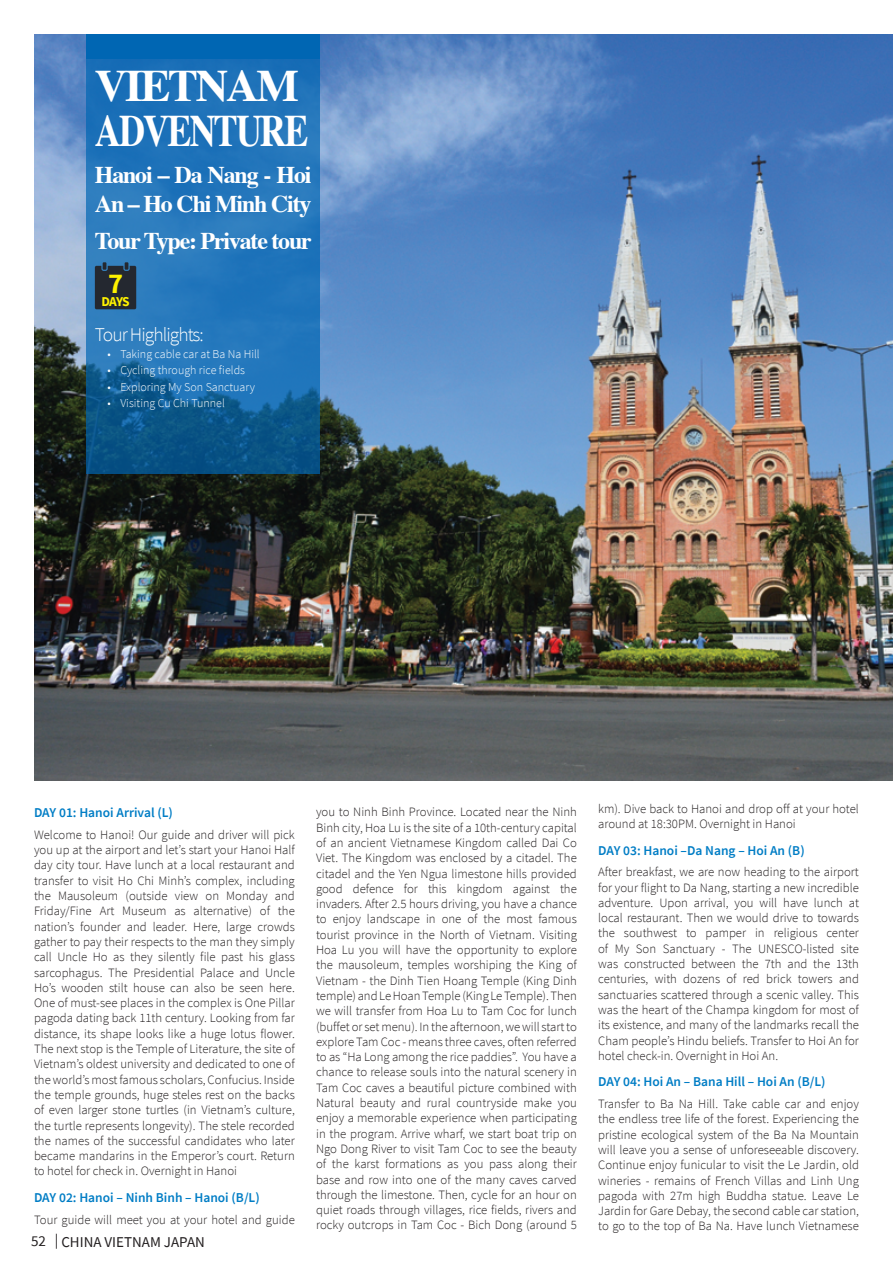
<style>
.page{position:relative;width:893px;height:1263px;background:#fff}
.page>*{position:absolute;margin:0;border:0;box-sizing:border-box;transform-origin:0 0}
.t1{font:700 45px/45px "Times";letter-spacing:-.05em;color:#fff}
.t2{font:700 28.5px "Source Sans Pro";color:#fff200}
.t3{font:700 24px/28.8px "Times";letter-spacing:-.05em;color:#fff}
.t4{font:300 19.5px "Source Sans Pro";letter-spacing:-.05em;color:#fff}
.t5{font:15px "Source Sans Pro";color:#231f20}
.t6{font:600 13.5px "Source Sans Pro";color:#007dc5}
.t7{font:700 13.5px "Source Sans Pro";color:#fff200}
.t8{font:300 12.75px/15.3px "Source Sans Pro";color:#231f20;text-align:justify}
.t9{font:300 12px "Source Sans Pro";color:#fff}
</style>
<div class="page">
<img style="left:34px;top:34px;width:859px;height:746px">
<svg style="left:86px;top:58px;width:234px;height:416px;fill:#1f74ba"></svg>
<svg style="left:95px;top:262px;width:41px;height:47px"></svg>
<div style="left:86px;top:34px;width:234px;height:24px;background:#0066b3"></div>
<h1 class="t1" style="left:95px;top:58px;width:215px">VIETNAM<br>ADVENTURE</h1>
<h3 class="t3" style="left:95px;top:158px;width:218px">Hanoi – Da Nang - Hoi<br>An – Ho Chi Minh City</h3>
<h3 class="t3" style="left:95px;top:224px;width:219px">Tour Type: Private tour</h3>
<h2 class="t2" style="left:108px;top:264px;width:17px">7</h2>
<p class="t7" style="left:101px;top:292px;width:30px">DAYS</p>
<h3 class="t4" style="left:95px;top:323px;width:110px">Tour Highlights:</h3>
<p class="t9" style="left:108px;top:346px;width:154px">• Taking cable car at Ba Na Hill</p>
<p class="t9" style="left:108px;top:363px;width:139px">• Cycling through rice fields</p>
<p class="t9" style="left:108px;top:379px;width:149px">• Exploring My Son Sanctuary</p>
<p class="t9" style="left:108px;top:396px;width:119px">• Visiting Cu Chi Tunnel</p>
<p class="t6" style="left:34px;top:804px;width:140px">DAY 01: Hanoi Arrival (L)</p>
<p class="t8" style="left:34px;top:827px;width:262px">Welcome to Hanoi! Our guide and driver will pick you up at the airport and let’s start your Hanoi Half day city tour. Have lunch at a local restaurant and transfer to visit Ho Chi Minh’s complex, including the Mausoleum (outside view on Monday and Friday/Fine Art Museum as alternative) of the nation’s founder and leader. Here, large crowds gather to pay their respects to the man they simply call Uncle Ho as they silently file past his glass sarcophagus. The Presidential Palace and Uncle Ho’s wooden stilt house can also be seen here.<br>One of must-see places in the complex is One Pillar pagoda dating back 11th century. Looking from far distance, its shape looks like a huge lotus flower.<br>The next stop is the Temple of Literature, the site of Vietnam’s oldest university and dedicated to one of the world’s most famous scholars, Confucius. Inside the temple grounds, huge steles rest on the backs of even larger stone turtles (in Vietnam’s culture, the turtle represents longevity). The stele recorded the names of the successful candidates who later became mandarins in the Emperor’s court. Return to hotel for check in. Overnight in Hanoi</p>
<p class="t6" style="left:34px;top:1188px;width:227px">DAY 02: Hanoi – Ninh Binh – Hanoi (B/L)</p>
<p class="t8" style="left:34px;top:1212px;width:262px">Tour guide will meet you at your hotel and guide</p>
<p class="t5" style="left:31px;top:1233px;width:175px">52 | CHINA VIETNAM JAPAN</p>
<p class="t8" style="left:316px;top:804px;width:262px">you to Ninh Binh Province. Located near the Ninh Binh city, Hoa Lu is the site of a 10th-century capital of an ancient Vietnamese Kingdom called Dai Co Viet. The Kingdom was enclosed by a citadel. The citadel and the Yen Ngua limestone hills provided good defence for this kingdom against the invaders. After 2.5 hours driving, you have a chance to enjoy landscape in one of the most famous tourist province in the North of Vietnam. Visiting Hoa Lu you will have the opportunity to explore the mausoleum, temples worshiping the King of Vietnam - the Dinh Tien Hoang Temple (King Dinh temple) and Le Hoan Temple (King Le Temple). Then we will transfer from Hoa Lu to Tam Coc for lunch (buffet or set menu). In the afternoon, we will start to explore Tam Coc - means three caves, often referred to as “Ha Long among the rice paddies”. You have a chance to release souls into the natural scenery in Tam Coc caves a beautiful picture combined with Natural beauty and rural countryside make you enjoy a memorable experience when participating in the program. Arrive wharf, we start boat trip on Ngo Dong River to visit Tam Coc to see the beauty of the karst formations as you pass along their base and row into one of the many caves carved through the limestone. Then, cycle for an hour on quiet roads through villages, rice fields, rivers and rocky outcrops in Tam Coc - Bich Dong (around 5</p>
<p class="t8" style="left:598px;top:801px;width:262px">km). Dive back to Hanoi and drop off at your hotel around at 18:30PM. Overnight in Hanoi</p>
<p class="t6" style="left:598px;top:841px;width:208px">DAY 03: Hanoi –Da Nang – Hoi An (B)</p>
<p class="t8" style="left:598px;top:864px;width:262px">After breakfast, we are now heading to the airport for your flight to Da Nang, starting a new incredible adventure. Upon arrival, you will have lunch at local restaurant. Then we would drive to towards the southwest to pamper in religious center of My Son Sanctuary - The UNESCO-listed site was constructed between the 7th and the 13th centuries, with dozens of red brick towers and sanctuaries scattered through a scenic valley. This was the heart of the Champa kingdom for most of its existence, and many of the landmarks recall the Cham people’s Hindu beliefs. Transfer to Hoi An for hotel check-in. Overnight in Hoi An.</p>
<p class="t6" style="left:598px;top:1073px;width:229px">DAY 04: Hoi An – Bana Hill – Hoi An (B/L)</p>
<p class="t8" style="left:598px;top:1096px;width:262px">Transfer to Ba Na Hill. Take cable car and enjoy the endless tree life of the forest. Experiencing the pristine ecological system of the Ba Na Mountain will leave you a sense of unforeseeable discovery.<br>Continue enjoy funicular to visit the Le Jardin, old wineries - remains of French Villas and Linh Ung pagoda with 27m high Buddha statue. Leave Le Jardin for Gare Debay, the second cable car station, to go to the top of Ba Na. Have lunch Vietnamese</p>
</div>
